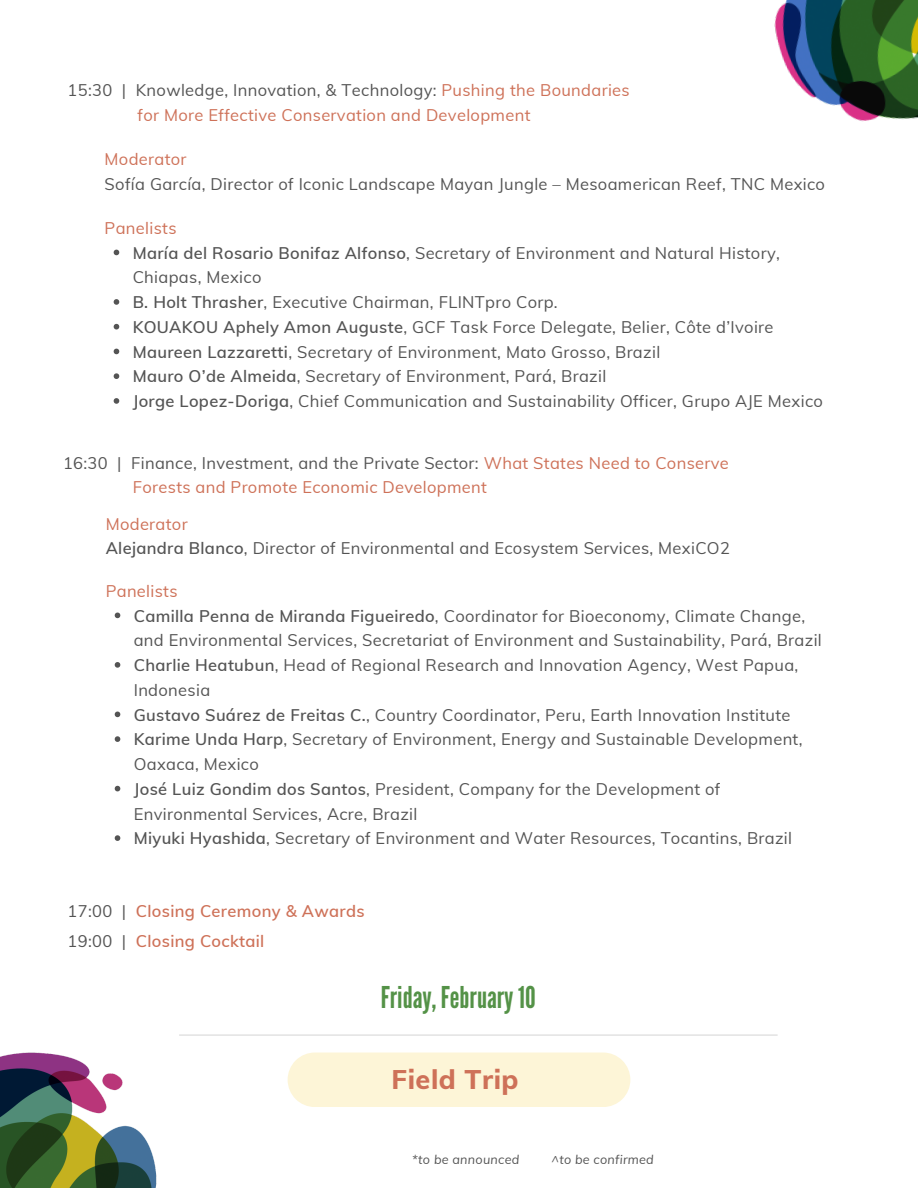
<style>
.page{position:relative;width:918px;height:1188px;background:#fff}
.page>*{position:absolute;margin:0;border:0;box-sizing:border-box;transform-origin:0 0}
.t1{font:30px "League Gothic";color:#549247}
.t2{font:800 27px "Muli";letter-spacing:.02em;color:#ce7158}
.t3{font:16.5px/24.8px "Muli";letter-spacing:.02em;color:#545454}
.t4{font:16.5px/24.8px "Muli";letter-spacing:.02em;color:#ce7158}
.t5{font:600 16.5px/30.2px "Muli";letter-spacing:.02em;color:#ce7158}
.t6{font:italic 12.6px "Muli";letter-spacing:.02em;color:#545454}
.s1{color:#ce7158}
.s2{font-weight:600}
.s3{color:#545454}
.s4{font-weight:400;color:#545454}
</style>
<div class="page">
<img style="left:774px;top:0;width:144px;height:122px">
<img style="left:0;top:1034px;width:341px;height:154px">
<svg style="left:114px;top:250px;width:5px;height:5px"></svg>
<svg style="left:114px;top:299px;width:5px;height:6px"></svg>
<svg style="left:114px;top:324px;width:5px;height:6px"></svg>
<svg style="left:114px;top:349px;width:5px;height:5px"></svg>
<svg style="left:114px;top:373px;width:5px;height:6px"></svg>
<svg style="left:114px;top:398px;width:5px;height:6px"></svg>
<svg style="left:115px;top:613px;width:5px;height:5px"></svg>
<svg style="left:115px;top:662px;width:5px;height:6px"></svg>
<svg style="left:115px;top:712px;width:5px;height:5px"></svg>
<svg style="left:115px;top:736px;width:5px;height:6px"></svg>
<svg style="left:115px;top:786px;width:5px;height:5px"></svg>
<svg style="left:115px;top:835px;width:5px;height:6px"></svg>
<hr style="left:179px;top:1035px;width:599px;height:1px;background:#d9d9d9">
<div style="left:288px;top:1053px;width:342px;height:54px;background:#fdf5d7"></div>
<p class="t3" style="left:68px;top:78px;width:564px">15:30 | Knowledge, Innovation, &amp; Technology: <span class="s1">Pushing the Boundaries</span></p>
<p class="t4" style="left:138px;top:102px;width:394px">for More Effective Conservation and Development</p>
<p class="t4" style="left:105px;top:147px;width:83px">Moderator</p>
<p class="t3" style="left:105px;top:171px;width:722px">Sofía García, Director of Iconic Landscape Mayan Jungle – Mesoamerican Reef, TNC Mexico</p>
<p class="t4" style="left:105px;top:215px;width:73px">Panelists</p>
<p class="t3" style="left:133px;top:240px;width:692px"><span class="s2">María del Rosario Bonifaz Alfonso</span>, Secretary of Environment and Natural History, Chiapas, Mexico<br><span class="s2">B. Holt Thrasher</span>, Executive Chairman, FLINTpro Corp.<br><span class="s2">KOUAKOU Aphely Amon Auguste</span>, GCF Task Force Delegate, Belier, Côte d’Ivoire <span class="s2">Maureen Lazzaretti</span>, Secretary of Environment, Mato Grosso, Brazil<br><span class="s2">Mauro O’de Almeida</span>, Secretary of Environment, Pará, Brazil<br><span class="s2">Jorge Lopez-Doriga</span>, Chief Communication and Sustainability Officer, Grupo AJE Mexico</p>
<p class="t4" style="left:133px;top:450px;width:598px;text-indent:-70px"><span class="s3">16:30 | Finance, Investment, and the Private Sector:</span> What States Need to Conserve<br>Forests and Promote Economic Development</p>
<p class="t3" style="left:106px;top:511px;width:626px"><span class="s1">Moderator<br></span><span class="s2">Alejandra Blanco</span>, Director of Environmental and Ecosystem Services, MexiCO2</p>
<p class="t4" style="left:106px;top:578px;width:73px">Panelists</p>
<p class="t3" style="left:134px;top:603px;width:690px"><span class="s2">Camilla Penna de Miranda Figueiredo</span>, Coordinator for Bioeconomy, Climate Change, and Environmental Services, Secretariat of Environment and Sustainability, Pará, Brazil <span class="s2">Charlie Heatubun</span>, Head of Regional Research and Innovation Agency, West Papua, Indonesia<br><span class="s2">Gustavo Suárez de Freitas C.</span>, Country Coordinator, Peru, Earth Innovation Institute <span class="s2">Karime Unda Harp</span>, Secretary of Environment, Energy and Sustainable Development, Oaxaca, Mexico<br><span class="s2">José Luiz Gondim dos Santos</span>, President, Company for the Development of Environmental Services, Acre, Brazil<br><span class="s2">Miyuki Hyashida</span>, Secretary of Environment and Water Resources, Tocantins, Brazil</p>
<p class="t5" style="left:68px;top:895px;width:299px"><span class="s4">17:00 |</span> Closing Ceremony &amp; Awards<br><span class="s4">19:00 |</span> Closing Cocktail</p>
<h1 class="t1" style="left:381px;top:980px;width:156px">Friday, February10</h1>
<h2 class="t2" style="left:392px;top:1062px;width:129px">Field Trip</h2>
<p class="t6" style="left:412px;top:1152px;width:109px">*to be announced</p>
<p class="t6" style="left:552px;top:1152px;width:104px">^to be confirmed</p>
</div>
